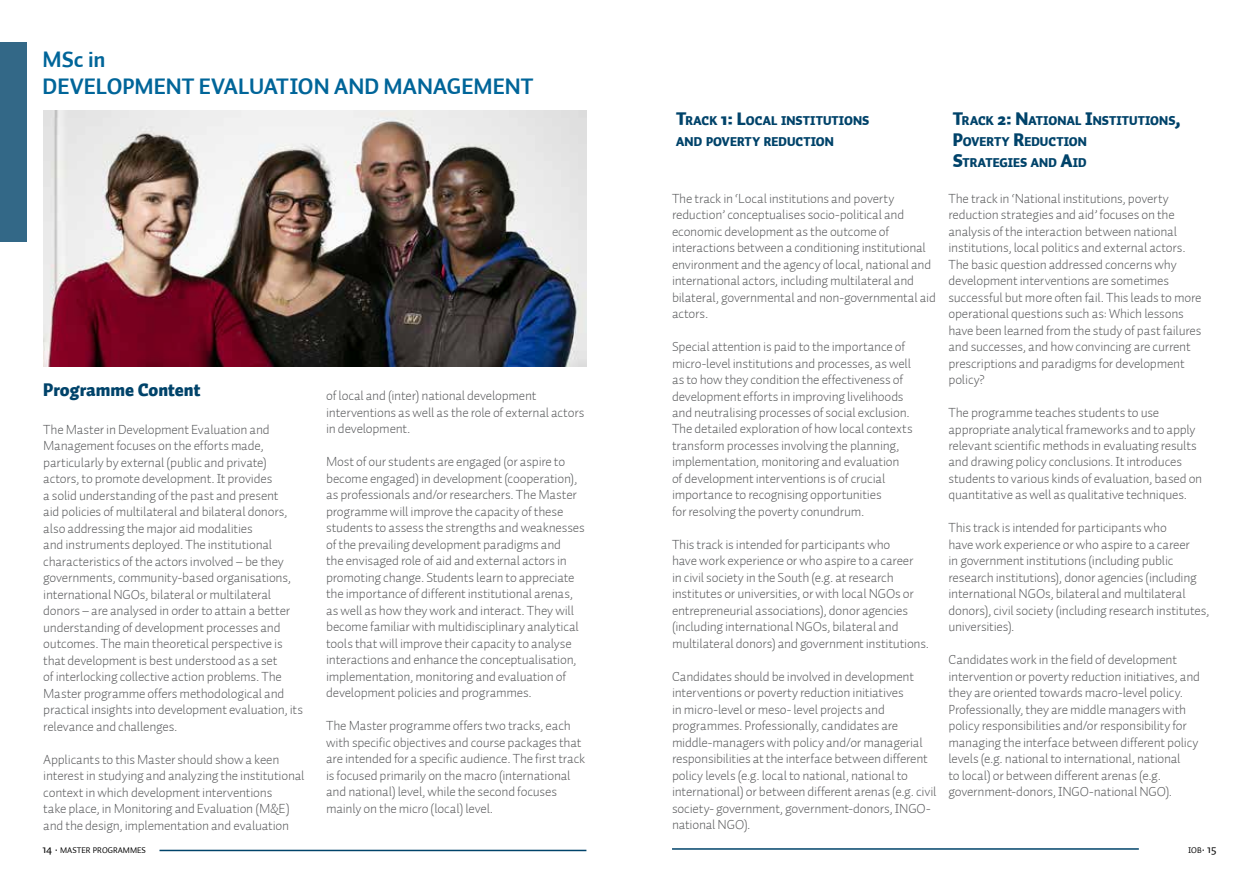
<style>
.page{position:relative;width:1259px;height:893px;background:#fff}
.page>*{position:absolute;margin:0;border:0;box-sizing:border-box;transform-origin:0 0}
.t1{font:700 22.5px/27px "Auto 1";letter-spacing:.005em;color:#006599}
.t2{font:900 18px "Auto 1";color:#00436a}
.t3{font:300 13.5px/16.5px "Auto 1";letter-spacing:-.015em;color:#58595b}
.t4{font:900 12.6px/21px "Auto 1";letter-spacing:.005em;color:#00436a}
.t5{font:8.4px "Auto 1";color:#000}
.s1{font-size:18px}
.s2{font-size:12px}
</style>
<div class="page">
<hr style="left:159px;top:850px;width:427px;height:1px;background:#00436a">
<img style="left:43px;top:111px;width:543px;height:255px">
<hr style="left:672px;top:848px;width:466px;height:2px;background:#00436a">
<div style="left:0;top:43px;width:27px;height:199px;background:#336887"></div>
<h1 class="t1" style="left:43px;top:47px;width:235px">MSC IN<br>DEVELO PME NT EVALUATIO</h1>
<h1 class="t1" style="left:314px;top:74px;width:135px">N AND MANAGEME</h1>
<h1 class="t1" style="left:505px;top:74px;width:26px">NT</h1>
<h2 class="t2" style="left:43px;top:377px;width:159px">Programme Content</h2>
<p class="t3" style="left:43px;top:421px;width:261px">The Master in Development Evaluation and Management focuses on the efforts made, particularly by external (public and private) actors, to promote development. It provides<br>a solid understanding of the past and present<br>aid policies of multilateral and bilateral donors, also addressing the major aid modalities<br>and instruments deployed. The institutional characteristics of the actors involved – be they governments, community-based organisations, international NGOs, bilateral or multilateral donors – are analysed in order to attain a better understanding of development processes and outcomes. The main theoretical perspective is that development is best understood as a set<br>of interlocking collective action problems. The Master programme offers methodological and practical insights into development evaluation, its relevance and challenges.</p>
<p class="t3" style="left:43px;top:751px;width:263px">Applicants to this Master should show a keen interest in studying and analyzing the institutional context in which development interventions<br>take place, in Monitoring and Evaluation (M&amp;E) and the design, implementation and evaluation</p>
<p class="t3" style="left:326px;top:388px;width:260px">of local and (inter) national development interventions as well as the role of external actors in development.</p>
<p class="t3" style="left:326px;top:454px;width:260px">Most of our students are engaged (or aspire to become engaged) in development (cooperation), as professionals and/or researchers. The Master programme will improve the capacity of these students to assess the strengths and weaknesses of the prevailing development paradigms and<br>the envisaged role of aid and external actors in promoting change. Students learn to appreciate the importance of different institutional arenas, as well as how they work and interact. They will become familiar with multidisciplinary analytical tools that will improve their capacity to analyse interactions and enhance the conceptualisation, implementation, monitoring and evaluation of development policies and programmes.</p>
<p class="t3" style="left:326px;top:718px;width:260px">The Master programme offers two tracks, each with specific objectives and course packages that are intended for a specific audience. The first track is focused primarily on the macro (international and national) level, while the second focuses mainly on the micro (local) level.</p>
<p class="t4" style="left:676px;top:110px;width:194px"><span class="s1">T</span>RACK <span class="s1">1: L</span>OCAL INSTITUTIONS<br>AND POVERTY REDUCTION</p>
<p class="t3" style="left:672px;top:190px;width:265px">The track in ‘Local institutions and poverty reduction’ conceptualises socio-political and economic development as the outcome of interactions between a conditioning institutional environment and the agency of local, national and international actors, including multilateral and bilateral, governmental and non-governmental aid actors.</p>
<p class="t3" style="left:672px;top:338px;width:242px">Special attention is paid to the importance of micro-level institutions and processes, as well as to how they condition the effectiveness of development efforts in improving livelihoods and neutralising processes of social exclusion.<br>The detailed exploration of how local contexts transform processes involving the planning, implementation, monitoring and evaluation of development interventions is of crucial importance to recognising opportunities<br>for resolving the poverty conundrum.</p>
<p class="t3" style="left:672px;top:536px;width:259px">This track is intended for participants who<br>have work experience or who aspire to a career<br>in civil society in the South (e.g. at research institutes or universities, or with local NGOs or entrepreneurial associations), donor agencies (including international NGOs, bilateral and multilateral donors) and government institutions.</p>
<p class="t3" style="left:672px;top:668px;width:266px">Candidates should be involved in development interventions or poverty reduction initiatives<br>in micro-level or meso- level projects and programmes. Professionally, candidates are middle-managers with policy and/or managerial responsibilities at the interface between different policy levels (e.g. local to national, national to international) or between different arenas (e.g. civil society- government, government-donors, INGO&shy;national NGO).</p>
<p class="t4" style="left:952px;top:110px;width:230px"><span class="s1">T</span>RACK <span class="s1">2: N</span>ATIONAL <span class="s1">I</span>NSTITUTIONS<span class="s1">,<br>P</span>OVERTY <span class="s1">R</span>EDUCTION<br><span class="s1">S</span>TRATEGIES AND <span class="s1">A</span>ID</p>
<p class="t3" style="left:948px;top:190px;width:254px">The track in ‘National institutions, poverty reduction strategies and aid’ focuses on the analysis of the interaction between national institutions, local politics and external actors.<br>The basic question addressed concerns why development interventions are sometimes successful but more often fail. This leads to more operational questions such as: Which lessons have been learned from the study of past failures and successes, and how convincing are current prescriptions and paradigms for development policy?</p>
<p class="t3" style="left:948px;top:404px;width:255px">The programme teaches students to use appropriate analytical frameworks and to apply relevant scientific methods in evaluating results and drawing policy conclusions. It introduces students to various kinds of evaluation, based on quantitative as well as qualitative techniques.</p>
<p class="t3" style="left:948px;top:520px;width:262px">This track is intended for participants who<br>have work experience or who aspire to a career<br>in government institutions (including public research institutions), donor agencies (including international NGOs, bilateral and multilateral donors), civil society (including research institutes, universities).</p>
<p class="t3" style="left:948px;top:652px;width:253px">Candidates work in the field of development intervention or poverty reduction initiatives, and they are oriented towards macro-level policy.<br>Professionally, they are middle managers with policy responsibilities and/or responsibility for managing the interface between different policy levels (e.g. national to international, national<br>to local) or between different arenas (e.g. government-donors, INGO-national NGO).</p>
<p class="t5" style="left:43px;top:845px;width:105px"><span class="s2">14</span> <span class="s2">·</span> MASTER PROGRAMMES</p>
<p class="t5" style="left:1188px;top:845px;width:30px">IOB<span class="s2">·</span> <span class="s2">15</span></p>
</div>
